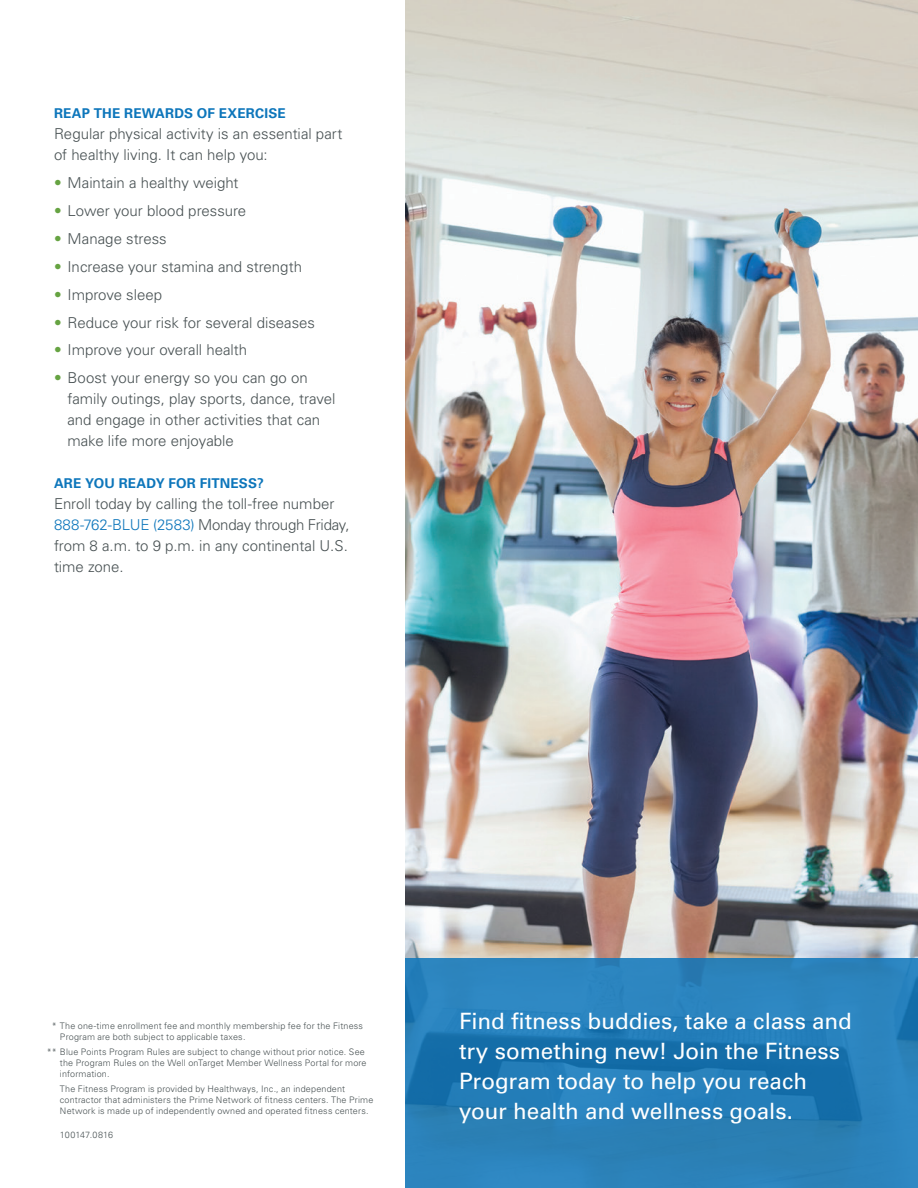
<style>
.page{position:relative;width:918px;height:1188px;background:#fff}
.page>*{position:absolute;margin:0;border:0;box-sizing:border-box;transform-origin:0 0}
.t1{font:22.5px/30px "Univers LT Std";letter-spacing:-.005em;color:#fff}
.t2{font:300 15px/21px "Univers LT Std";color:#485153}
.t3{font:700 13.5px "Univers LT Std";letter-spacing:.015em;color:#0d76bb}
.t4{font:300 9px/10.8px "Univers LT Std";letter-spacing:.02em;color:#485153}
.s1{font-size:15.15px;color:#66a342}
.s2{color:#0d76bb}
</style>
<div class="page">
<img style="left:405px;top:0;width:513px;height:958px">
<svg style="left:405px;top:958px;width:513px;height:230px;background:#267eb8"></svg>
<p class="t3" style="left:54px;top:105px;width:233px">REAP THE REWARDS OF EXERCISE</p>
<p class="t2" style="left:54px;top:123px;width:290px">Regular physical activity is an essential part of healthy living. It can help you:</p>
<p class="t2" style="left:54px;top:172px;width:186px"><span class="s1">•</span> Maintain a healthy weight</p>
<p class="t2" style="left:54px;top:200px;width:194px"><span class="s1">•</span> Lower your blood pressure</p>
<p class="t2" style="left:54px;top:228px;width:114px"><span class="s1">•</span> Manage stress</p>
<p class="t2" style="left:54px;top:256px;width:250px"><span class="s1">•</span> Increase your stamina and strength</p>
<p class="t2" style="left:54px;top:284px;width:110px"><span class="s1">•</span> Improve sleep</p>
<p class="t2" style="left:54px;top:312px;width:263px"><span class="s1">•</span> Reduce your risk for several diseases</p>
<p class="t2" style="left:54px;top:340px;width:195px"><span class="s1">•</span> Improve your overall health</p>
<p class="t2" style="left:68px;top:368px;width:269px;text-indent:-14px"><span class="s1">•</span> Boost your energy so you can go on family outings, play sports, dance, travel and engage in other activities that can make life more enjoyable</p>
<p class="t3" style="left:54px;top:475px;width:211px">ARE YOU READY FOR FITNESS?</p>
<p class="t2" style="left:54px;top:493px;width:297px">Enroll today by calling the toll-free number <span class="s2">888-762-BLUE (2583)</span> Monday through Friday, from 8 a.m. to 9 p.m. in any continental U.S. time zone.</p>
<p class="t4" style="left:60px;top:1020px;width:305px;text-indent:-8px">* The one-time enrollment fee and monthly membership fee for the Fitness<br>Program are both subject to applicable taxes.</p>
<p class="t4" style="left:60px;top:1047px;width:308px;text-indent:-13px">** Blue Points Program Rules are subject to change without prior notice. See the Program Rules on the Well onTarget Member Wellness Portal for more information.</p>
<p class="t4" style="left:60px;top:1084px;width:315px">The Fitness Program is provided by Healthways, Inc., an independent contractor that administers the Prime Network of fitness centers. The Prime<br>Network is made up of independently owned and operated fitness centers.</p>
<p class="t4" style="left:60px;top:1130px;width:55px">100147.0816</p>
<h1 class="t1" style="left:459px;top:1006px;width:394px">Find fitness buddies, take a class and try something new! Join the Fitness Program today to help you reach your health and wellness goals.</h1>
</div>
